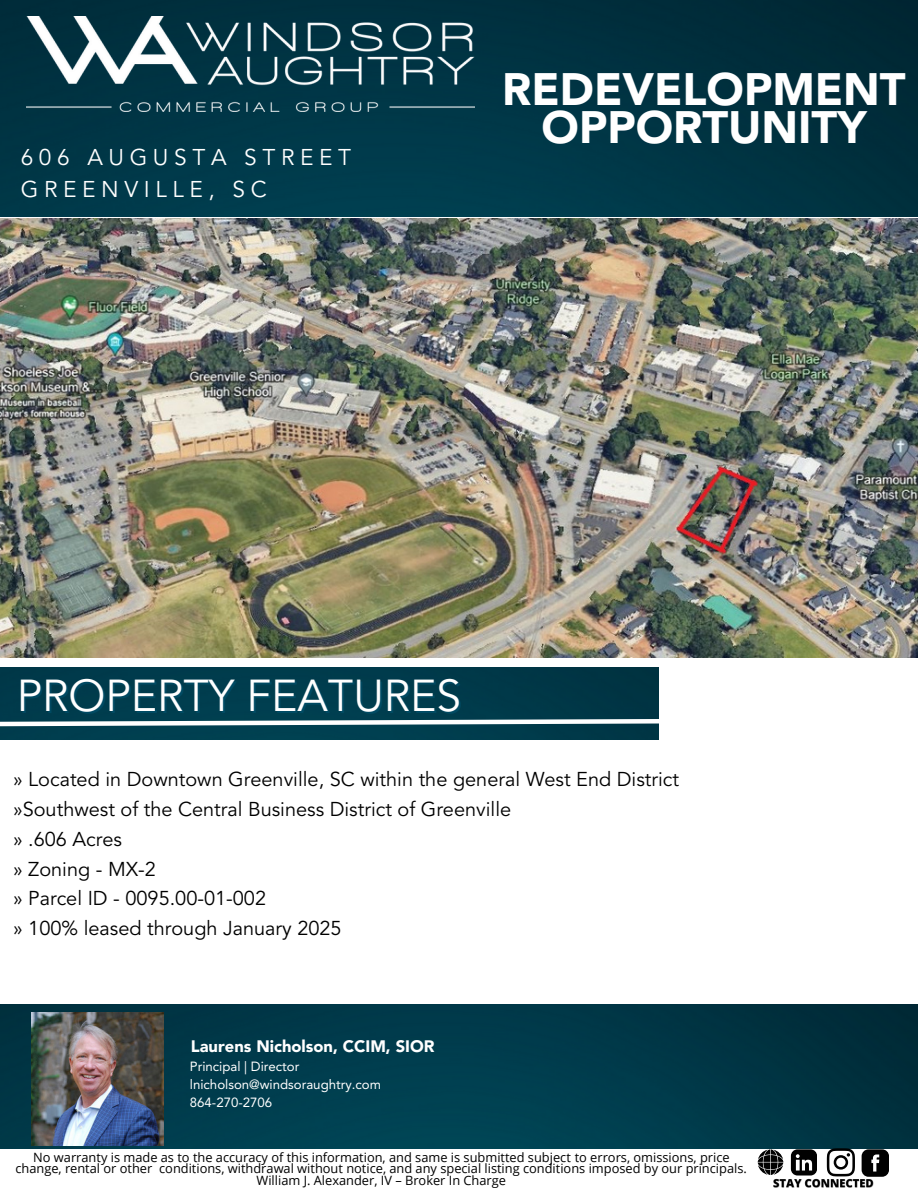
<style>
.page{position:relative;width:918px;height:1188px;background:#fff}
.page>*{position:absolute;margin:0;border:0;box-sizing:border-box;transform-origin:0 0}
.t1{font:900 45px/38.2px "Avenir LT Std";color:#fff;text-align:center}
.t2{font:44.4px "Avenir LT Std";color:#fff}
.t3{font:22.65px/31.5px "Avenir LT Std";letter-spacing:.25em;color:#fff}
.t4{font:19.95px/29.8px "Avenir LT Std";color:#000}
.t5{font:900 16.5px "Avenir LT Std";color:#fff}
.t6{font:13.2px/17.7px "Avenir LT Std";color:#fff}
.t7{font:12.75px/11.7px "Open Sans";color:#000;text-align:center}
</style>
<div class="page">
<img style="left:0;top:219px;width:918px;height:438px">
<img style="left:0;top:0;width:918px;height:217px">
<img style="left:26px;top:16px;width:448px;height:96px">
<img style="left:0;top:1004px;width:918px;height:144px">
<svg style="left:827px;top:1148px;width:28px;height:27px"></svg>
<svg style="left:791px;top:1149px;width:26px;height:26px"></svg>
<svg style="left:862px;top:1149px;width:27px;height:27px"></svg>
<svg style="left:758px;top:1149px;width:25px;height:26px"></svg>
<div style="left:0;top:667px;width:659px;height:72px;background:#003b4c"></div>
<svg style="left:0;top:717px;width:659px;height:12px"></svg>
<img style="left:31px;top:1013px;width:133px;height:132px">
<img style="left:773px;top:1175px;width:102px;height:13px">
<h4 class="t3" style="left:21px;top:144px;width:332px">606 AUGUSTA STREET<br>GREENVILLE, SC</h4>
<h2 class="t1" style="left:502px;top:74px;width:405px">REDEVELOPMENT<br>OPPORTUNITY</h2>
<h6 class="t2" style="left:17px;top:677px;width:446px">PROPERTY FEATURES</h6>
<p class="t4" style="left:13px;top:766px;width:667px">» Located in Downtown Greenville, SC within the general West End District »Southwest of the Central Business District of Greenville<br>» .606 Acres<br>» Zoning - MX-2<br>» Parcel ID - 0095.00-01-002<br>» 100% leased through January 2025</p>
<h6 class="t5" style="left:191px;top:1039px;width:245px">Laurens Nicholson, CCIM, SIOR</h6>
<p class="t6" style="left:190px;top:1059px;width:193px">Principal | Director lnicholson@windsoraughtry.com</p>
<h5 class="t6" style="left:190px;top:1094px;width:84px">864-270-2706</h5>
<p class="t7" style="left:15px;top:1151px;width:733px">No warranty is made as to the accuracy of this information, and same is submitted subject to errors, omissions, price change, rental or other conditions, withdrawal without notice, and any special listing conditions imposed by our principals.<br>William J. Alexander, IV – Broker In Charge</p>
</div>
